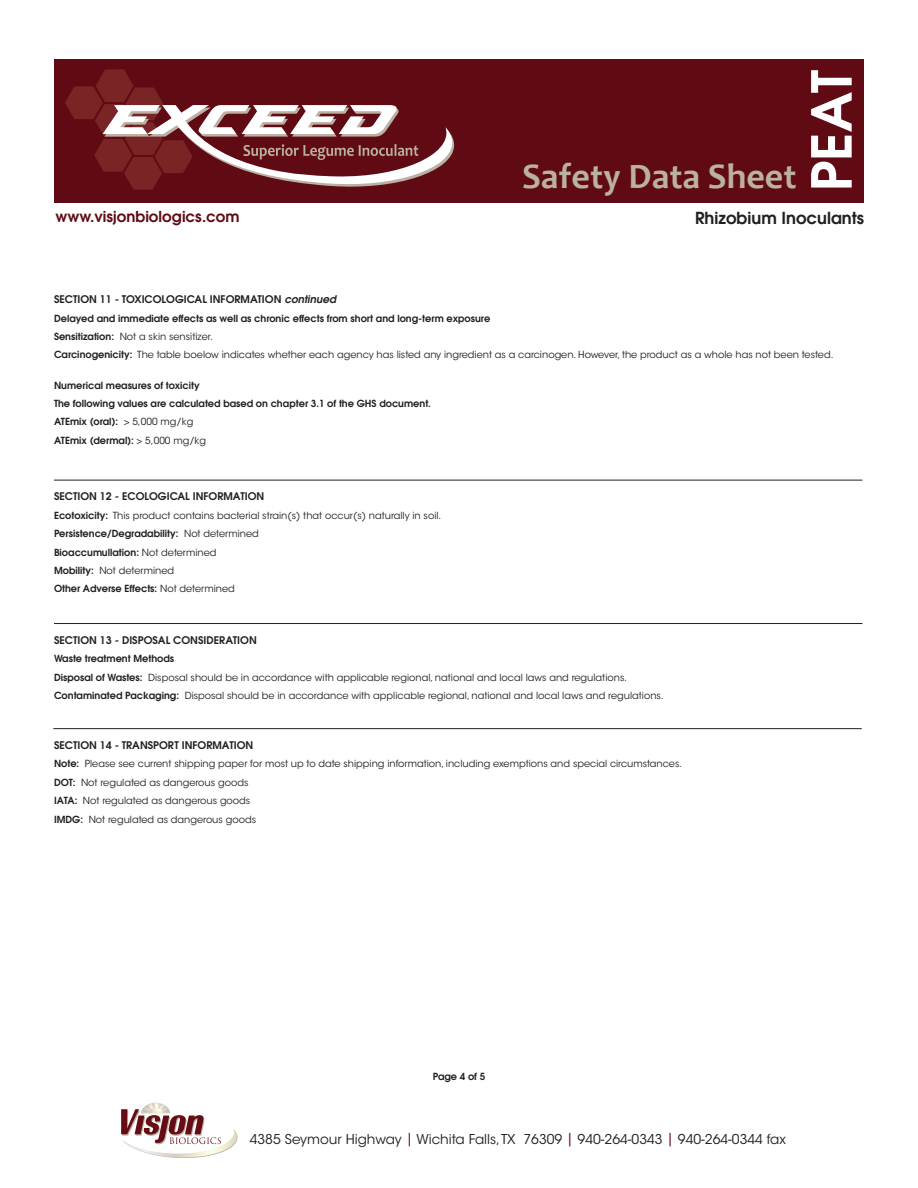
<style>
.page{position:relative;width:918px;height:1188px;background:#fff}
.page>*{position:absolute;margin:0;border:0;box-sizing:border-box;transform-origin:0 0}
.t1{font:700 36px "Candara";color:#bbb1a3}
.t2{font:600 16.5px "Avant Garde";color:#231f20}
.t3{font:600 15px "Avant Garde";color:#600a14}
.t4{font:13.5px "ITC Avant Garde Std";color:#231f20}
.t5{font:600 10.5px "Avant Garde";color:#231f20}
.t6{font:9.75px/18.5px "ITC Avant Garde Std";color:#231f20}
.t7{font:600 9.75px/18.5px "Avant Garde";color:#231f20}
.s1{font-style:italic}
.s2{font-family:"Avant Garde";font-weight:600}
.s3{font-family:"ITC Avant Garde Std";font-weight:400}
.s4{color:#600a14}
</style>
<div class="page">
<div style="left:54px;top:59px;width:810px;height:143px;background:#600a14"></div>
<svg style="left:65px;top:69px;width:389px;height:121px"></svg>
<svg style="left:811px;top:70px;width:41px;height:118px"></svg>
<svg style="left:121px;top:1103px;width:117px;height:55px"></svg>
<hr style="left:54px;top:480px;width:808px;height:1px;background:#231f20">
<hr style="left:54px;top:623px;width:808px;height:1px;background:#231f20">
<hr style="left:53px;top:728px;width:809px;height:1px;background:#231f20">
<h1 class="t1" style="left:522px;top:155px;width:276px">Safety Data Sheet</h1>
<h3 class="t3" style="left:56px;top:207px;width:186px">www.visjonbiologics.com</h3>
<h2 class="t2" style="left:695px;top:207px;width:170px">Rhizobium Inoculants</h2>
<p class="t5" style="left:54px;top:292px;width:284px">SECTION 11 - TOXICOLOGICAL INFORMATION <span class="s1">continued</span></p>
<p class="t7" style="left:54px;top:309px;width:438px">Delayed and immediate effects as well as chronic effects from short and long-term exposure</p>
<p class="t6" style="left:54px;top:327px;width:781px"><span class="s2">Sensitization:</span> Not a skin sensitizer.<br><span class="s2">Carcinogenicity:</span> The table boelow indicates whether each agency has listed any ingredient as a carcinogen. However, the product as a whole has not been tested.</p>
<p class="t7" style="left:54px;top:376px;width:379px">Numerical measures of toxicity<br>The following values are calculated based on chapter 3.1 of the GHS document.<br>ATEmix (oral): <span class="s3">&gt; 5,000 mg/kg<br></span>ATEmix (dermal): <span class="s3">&gt; 5,000 mg/kg</span></p>
<p class="t5" style="left:54px;top:489px;width:212px">SECTION 12 - ECOLOGICAL INFORMATION</p>
<p class="t6" style="left:54px;top:506px;width:389px"><span class="s2">Ecotoxicity:</span> This product contains bacterial strain(s) that occur(s) naturally in soil.</p>
<p class="t7" style="left:54px;top:524px;width:206px">Persistence/Degradability: <span class="s3">Not determined<br></span>Bioaccumullation: <span class="s3">Not determined</span></p>
<p class="t6" style="left:54px;top:561px;width:122px"><span class="s2">Mobility:</span> Not determined</p>
<p class="t7" style="left:54px;top:579px;width:182px">Other Adverse Effects: <span class="s3">Not determined</span></p>
<p class="t5" style="left:54px;top:633px;width:204px">SECTION 13 - DISPOSAL CONSIDERATION</p>
<p class="t7" style="left:54px;top:649px;width:122px">Waste treatment Methods</p>
<p class="t6" style="left:54px;top:668px;width:611px"><span class="s2">Disposal of Wastes:</span> Disposal should be in accordance with applicable regional, national and local laws and regulations.<br><span class="s2">Contaminated Packaging:</span> Disposal should be in accordance with applicable regional, national and local laws and regulations.</p>
<p class="t5" style="left:54px;top:738px;width:201px">SECTION 14 - TRANSPORT INFORMATION</p>
<p class="t6" style="left:54px;top:755px;width:630px"><span class="s2">Note:</span> Please see current shipping paper for most up to date shipping information, including exemptions and special circumstances.<br><span class="s2">DOT:</span> Not regulated as dangerous goods<br><span class="s2">IATA:</span> Not regulated as dangerous goods<br><span class="s2">IMDG:</span> Not regulated as dangerous goods</p>
<p class="t7" style="left:433px;top:1067px;width:54px">Page 4 of 5</p>
<h3 class="t4" style="left:250px;top:1131px;width:538px">4385 Seymour Highway <span class="s4">|</span> Wichita Falls, TX 76309 <span class="s4">|</span> 940-264-0343 <span class="s4">|</span> 940-264-0344 fax</h3>
</div>
